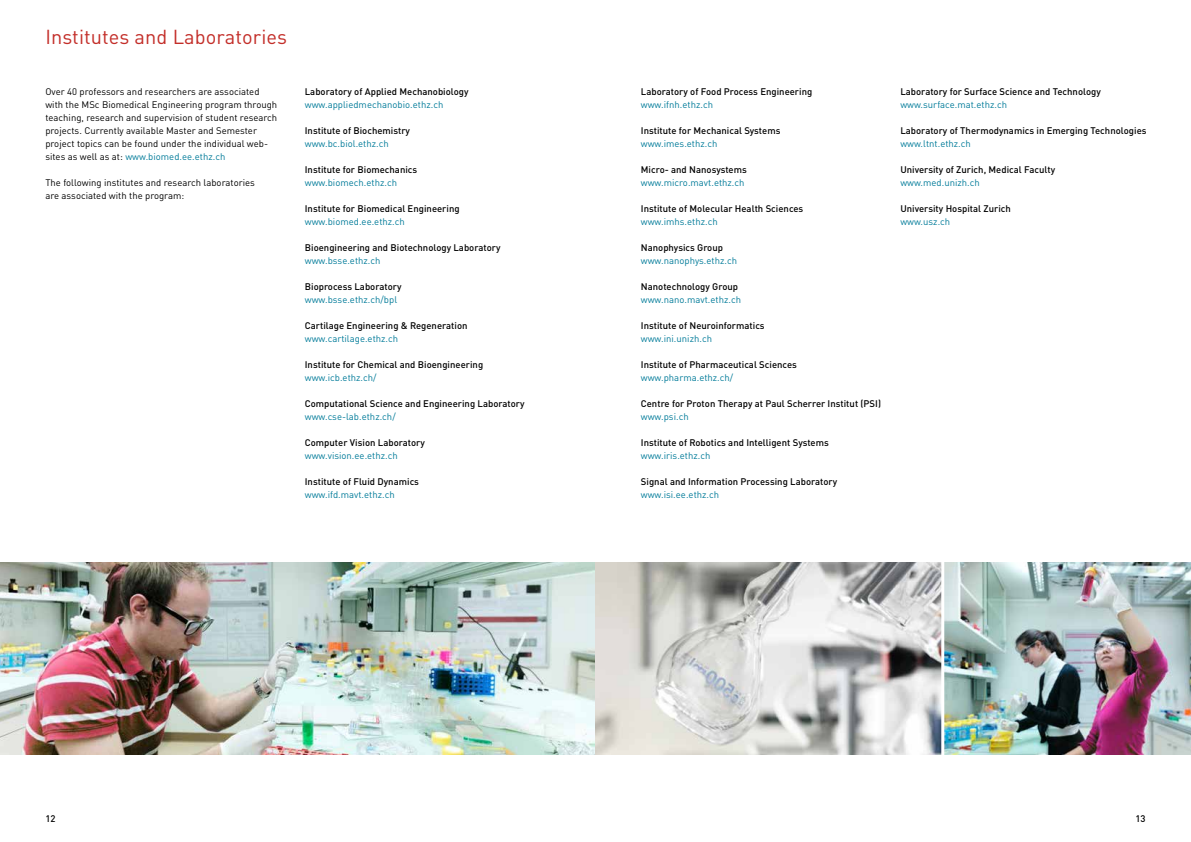
<style>
.page{position:relative;width:1191px;height:842px;background:#fff}
.page>*{position:absolute;margin:0;border:0;box-sizing:border-box;transform-origin:0 0}
.t1{font:20px "DIN Pro";letter-spacing:.005em;color:#c32e29}
.t2{font:500 9.5px "DIN Pro";color:#000}
.t3{font:9.5px "DIN Pro";color:#007b99}
.t4{font:9.5px/13px "DIN Pro";color:#000}
.s1{color:#007b99}
</style>
<div class="page">
<img style="left:0;top:563px;width:1191px;height:191px">
<hr style="left:941px;top:556px;width:3px;height:207px;background:#fff">
<h1 class="t1" style="left:45px;top:21px;width:243px">Institutes and Laboratories</h1>
<p class="t4" style="left:45px;top:84px;width:233px">Over 40 professors and researchers are associated with the MSc Biomedical Engineering program through teaching, research and supervision of student research projects. Currently available Master and Semester project topics can be found under the individual web&shy;sites as well as at: <span class="s1">www.biomed.ee.ethz.ch</span></p>
<p class="t4" style="left:45px;top:175px;width:211px">The following institutes and research laboratories are associated with the program:</p>
<p class="t2" style="left:305px;top:84px;width:165px">Laboratory of Applied Mechanobiology</p>
<p class="t3" style="left:305px;top:97px;width:140px">www.appliedmechanobio.ethz.ch</p>
<p class="t2" style="left:305px;top:123px;width:107px">Institute of Biochemistry</p>
<p class="t3" style="left:305px;top:136px;width:85px">www.bc.biol.ethz.ch</p>
<p class="t2" style="left:305px;top:162px;width:114px">Institute for Biomechanics</p>
<p class="t3" style="left:305px;top:175px;width:94px">www.biomech.ethz.ch</p>
<p class="t2" style="left:305px;top:201px;width:156px">Institute for Biomedical Engineering</p>
<p class="t3" style="left:305px;top:214px;width:102px">www.biomed.ee.ethz.ch</p>
<p class="t2" style="left:305px;top:240px;width:197px">Bioengineering and Biotechnology Laboratory</p>
<p class="t3" style="left:305px;top:253px;width:77px">www.bsse.ethz.ch</p>
<p class="t2" style="left:305px;top:279px;width:98px">Bioprocess Laboratory</p>
<p class="t3" style="left:305px;top:292px;width:94px">www.bsse.ethz.ch/bpl</p>
<p class="t2" style="left:305px;top:318px;width:164px">Cartilage Engineering &amp; Regeneration</p>
<p class="t3" style="left:305px;top:331px;width:95px">www.cartilage.ethz.ch</p>
<p class="t2" style="left:305px;top:357px;width:180px">Institute for Chemical and Bioengineering</p>
<p class="t3" style="left:305px;top:370px;width:73px">www.icb.ethz.ch/</p>
<p class="t2" style="left:305px;top:396px;width:221px">Computational Science and Engineering Laboratory</p>
<p class="t3" style="left:305px;top:409px;width:92px">www.cse-lab.ethz.ch/</p>
<p class="t2" style="left:305px;top:435px;width:122px">Computer Vision Laboratory</p>
<p class="t3" style="left:305px;top:448px;width:94px">www.vision.ee.ethz.ch</p>
<p class="t2" style="left:305px;top:474px;width:116px">Institute of Fluid Dynamics</p>
<p class="t3" style="left:305px;top:487px;width:91px">www.ifd.mavt.ethz.ch</p>
<p class="t2" style="left:641px;top:84px;width:173px">Laboratory of Food Process Engineering</p>
<p class="t3" style="left:641px;top:97px;width:74px">www.ifnh.ethz.ch</p>
<p class="t2" style="left:641px;top:123px;width:141px">Institute for Mechanical Systems</p>
<p class="t3" style="left:641px;top:136px;width:78px">www.imes.ethz.ch</p>
<p class="t2" style="left:641px;top:162px;width:107px">Micro- and Nanosystems</p>
<p class="t3" style="left:641px;top:175px;width:105px">www.micro.mavt.ethz.ch</p>
<p class="t2" style="left:641px;top:201px;width:164px">Institute of Molecular Health Sciences</p>
<p class="t3" style="left:641px;top:214px;width:78px">www.imhs.ethz.ch</p>
<p class="t2" style="left:641px;top:240px;width:84px">Nanophysics Group</p>
<p class="t3" style="left:641px;top:253px;width:98px">www.nanophys.ethz.ch</p>
<p class="t2" style="left:641px;top:279px;width:99px">Nanotechnology Group</p>
<p class="t3" style="left:641px;top:292px;width:102px">www.nano.mavt.ethz.ch</p>
<p class="t2" style="left:641px;top:318px;width:125px">Institute of Neuroinformatics</p>
<p class="t3" style="left:641px;top:331px;width:73px">www.ini.unizh.ch</p>
<p class="t2" style="left:641px;top:357px;width:158px">Institute of Pharmaceutical Sciences</p>
<p class="t3" style="left:641px;top:370px;width:94px">www.pharma.ethz.ch/</p>
<p class="t2" style="left:641px;top:396px;width:242px">Centre for Proton Therapy at Paul Scherrer Institut (PSI)</p>
<p class="t3" style="left:641px;top:409px;width:49px">www.psi.ch</p>
<p class="t2" style="left:641px;top:435px;width:189px">Institute of Robotics and Intelligent Systems</p>
<p class="t3" style="left:641px;top:448px;width:71px">www.iris.ethz.ch</p>
<p class="t2" style="left:641px;top:474px;width:198px">Signal and Information Processing Laboratory</p>
<p class="t3" style="left:641px;top:487px;width:80px">www.isi.ee.ethz.ch</p>
<p class="t2" style="left:900px;top:84px;width:202px">Laboratory for Surface Science and Technology</p>
<p class="t3" style="left:900px;top:97px;width:108px">www.surface.mat.ethz.ch</p>
<p class="t2" style="left:900px;top:123px;width:248px">Laboratory of Thermodynamics in Emerging Technologies</p>
<p class="t3" style="left:900px;top:136px;width:72px">www.ltnt.ethz.ch</p>
<p class="t2" style="left:900px;top:162px;width:156px">University of Zurich, Medical Faculty</p>
<p class="t3" style="left:900px;top:175px;width:81px">www.med.unizh.ch</p>
<p class="t2" style="left:900px;top:201px;width:112px">University Hospital Zurich</p>
<p class="t3" style="left:900px;top:214px;width:51px">www.usz.ch</p>
<p class="t2" style="left:45px;top:811px;width:12px">12</p>
<p class="t2" style="left:1135px;top:811px;width:12px">13</p>
</div>
